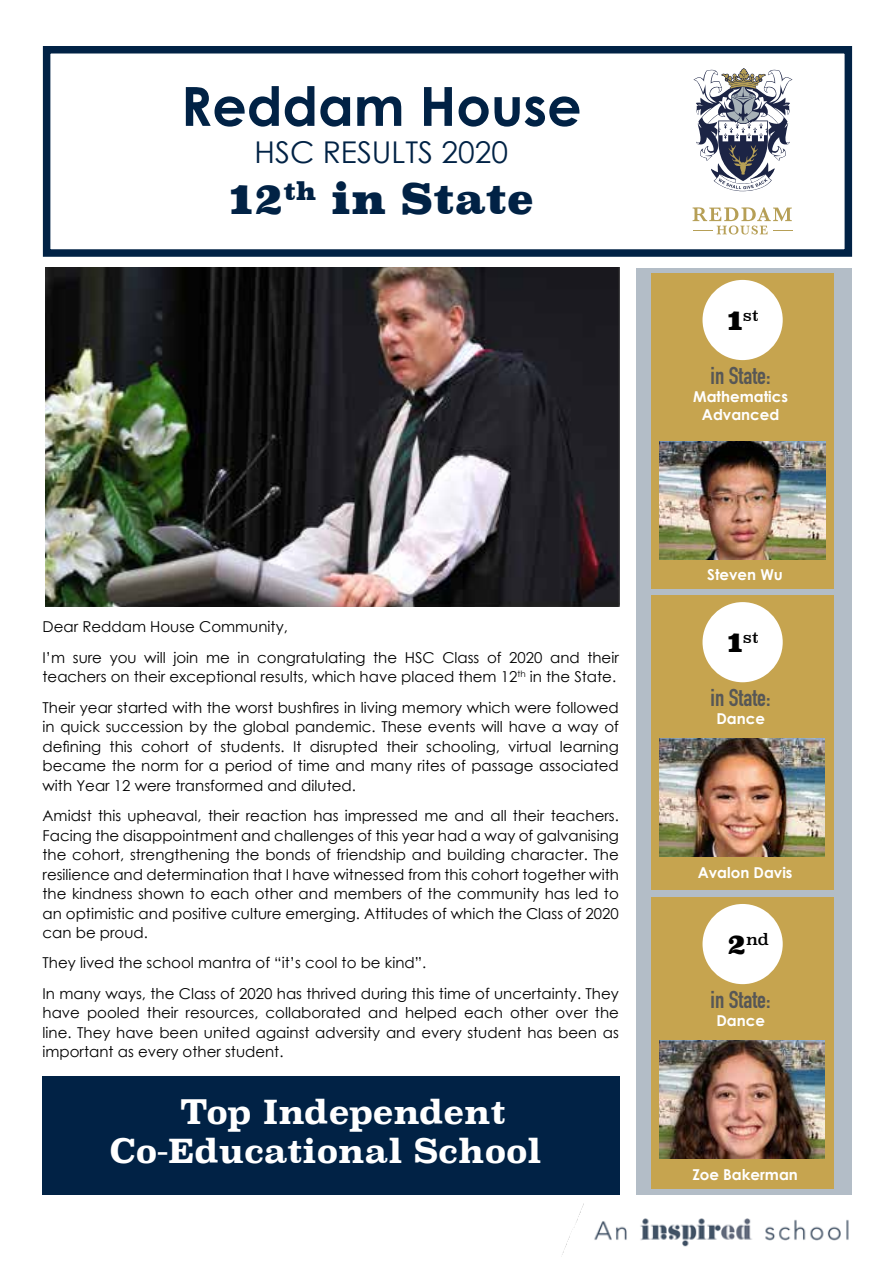
<style>
.page{position:relative;width:893px;height:1263px;background:#fff}
.page>*{position:absolute;margin:0;border:0;box-sizing:border-box;transform-origin:0 0}
.t1{font:700 54px "Century Gothic";color:#012245}
.t2{font:900 42px "Superclarendon";color:#012245}
.t3{font:700 33px/39.6px "Superclarendon";color:#fff}
.t4{font:30px "Century Gothic";color:#012245}
.t5{font:700 24px "DIN Condensed";color:#575756}
.t6{font:15.75px "Superclarendon";color:#000}
.t7{font:15px/19.5px "Century Gothic";color:#000}
.t8{font:700 15px/18px "Century Gothic";color:#fff;text-align:center}
.s1{font-weight:900;font-size:27px}
</style>
<div class="page">
<div style="left:43px;top:46px;width:809px;height:211px;background:#fff;border:8px solid #012245"></div>
<img style="left:46px;top:268px;width:574px;height:338px">
<div style="left:636px;top:268px;width:215px;height:927px;background:#b3bdc7"></div>
<div style="left:43px;top:1077px;width:577px;height:118px;background:#012245"></div>
<div style="left:651px;top:273px;width:183px;height:316px;background:#c6a44f"></div>
<div style="left:702px;top:280px;width:81px;height:80px;background:#fff;border-radius:50%"></div>
<div style="left:651px;top:595px;width:183px;height:295px;background:#c6a44f"></div>
<div style="left:702px;top:602px;width:81px;height:80px;background:#fff;border-radius:50%"></div>
<div style="left:651px;top:897px;width:183px;height:291px;background:#c6a44f"></div>
<div style="left:702px;top:904px;width:81px;height:80px;background:#fff;border-radius:50%"></div>
<svg style="left:693px;top:68px;width:100px;height:123px"></svg>
<svg style="left:693px;top:207px;width:100px;height:27px"></svg>
<img style="left:561px;top:1203px;width:288px;height:54px">
<img style="left:660px;top:441px;width:165px;height:118px">
<img style="left:659px;top:738px;width:166px;height:119px">
<img style="left:659px;top:1040px;width:166px;height:118px">
<h1 class="t1" style="left:181px;top:65px;width:402px">Reddam House</h1>
<h3 class="t4" style="left:255px;top:132px;width:255px">HSC RESULTS 2020</h3>
<h2 class="t2" style="left:229px;top:170px;width:307px">12<sup>th</sup> in State</h2>
<p class="t7" style="left:43px;top:611px;width:578px;line-height:30.5px">Dear Reddam House Community,<br>I’m sure you will join me in congratulating the HSC Class of 2020 and their</p>
<p class="t7" style="left:43px;top:661px;width:578px;line-height:30.5px">teachers on their exceptional results, which have placed them 12<sup>th</sup> in the State.<br>Their year started with the worst bushfires in living memory which were followed</p>
<p class="t7" style="left:43px;top:717px;width:578px;text-align:justify">in quick succession by the global pandemic. These events will have a way of defining this cohort of students. It disrupted their schooling, virtual learning became the norm for a period of time and many rites of passage associated with Year 12 were transformed and diluted.</p>
<p class="t7" style="left:43px;top:805px;width:578px;text-align:justify">Amidst this upheaval, their reaction has impressed me and all their teachers.<br>Facing the disappointment and challenges of this year had a way of galvanising the cohort, strengthening the bonds of friendship and building character. The resilience and determination that I have witnessed from this cohort together with the kindness shown to each other and members of the community has led to an optimistic and positive culture emerging. Attitudes of which the Class of 2020 can be proud.</p>
<p class="t7" style="left:43px;top:947px;width:578px;line-height:30.5px">They lived the school mantra of “it’s cool to be kind”.<br>In many ways, the Class of 2020 has thrived during this time of uncertainty. They</p>
<p class="t7" style="left:43px;top:1003px;width:578px;text-align:justify">have pooled their resources, collaborated and helped each other over the line. They have been united against adversity and every student has been as important as every other student.</p>
<h3 class="t3" style="left:110px;top:1093px;width:433px;text-indent:70px">Top Independent<br>Co-Educational School</h3>
<p class="t6" style="left:727px;top:304px;width:33px"><span class="s1">1</span>st</p>
<h3 class="t5" style="left:711px;top:359px;width:62px">in State:</h3>
<p class="t8" style="left:693px;top:387px;width:96px">Mathematics<br>Advanced</p>
<p class="t8" style="left:707px;top:565px;width:77px">Steven Wu</p>
<p class="t6" style="left:727px;top:626px;width:33px"><span class="s1">1</span>st</p>
<h3 class="t5" style="left:711px;top:681px;width:62px">in State:</h3>
<p class="t8" style="left:716px;top:709px;width:50px">Dance</p>
<p class="t8" style="left:698px;top:862px;width:96px">Avalon Davis</p>
<p class="t6" style="left:727px;top:928px;width:43px"><span class="s1">2</span>nd</p>
<h3 class="t5" style="left:711px;top:983px;width:62px">in State:</h3>
<p class="t8" style="left:716px;top:1011px;width:50px">Dance</p>
<p class="t8" style="left:692px;top:1164px;width:107px">Zoe Bakerman</p>
</div>
